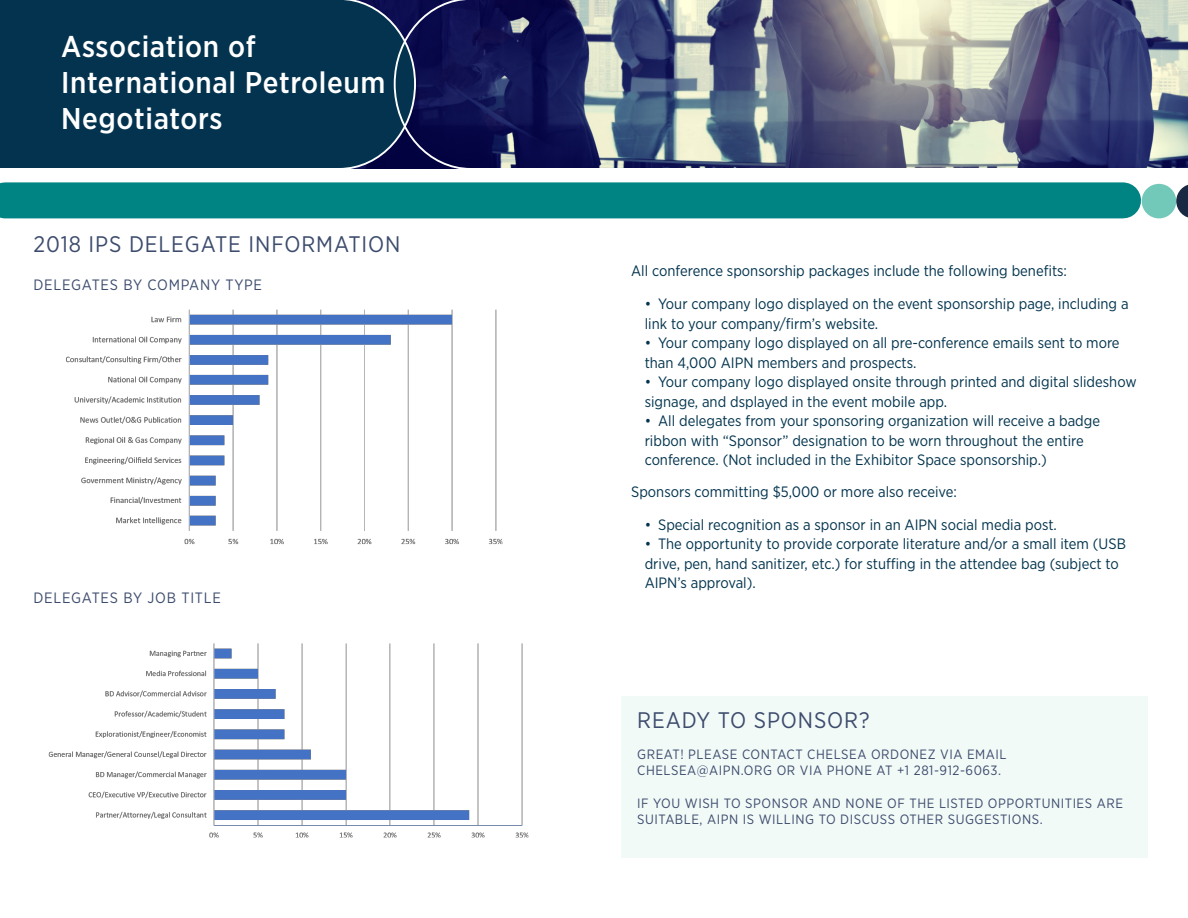
<style>
.page{position:relative;width:1188px;height:918px;background:#fff}
.page>*{position:absolute;margin:0;border:0;box-sizing:border-box;transform-origin:0 0}
.t1{font:500 30px "Gotham Narrow";letter-spacing:.02em;color:#fff}
.t2{font:22.5px "Gotham Narrow";letter-spacing:.04em;color:#3d4c6d}
.Paragraph_Style_2{font:15px/19.5px "Gotham Narrow";color:#02334d}
.t3{font:15px "Gotham Narrow";letter-spacing:.05em;color:#3d4c6d}
.t4{font:13.5px/16.2px "Gotham Narrow";letter-spacing:.04em;color:#3d4c6d}
</style>
<div class="page">
<div style="left:621px;top:696px;width:527px;height:162px;background:#f2faf8"></div>
<div style="left:5px;top:182px;width:1118px;height:36px;background:#008383"></div>
<div style="left:1142px;top:184px;width:34px;height:34px;background:#72c9ba;border-radius:50%"></div>
<svg style="left:1176px;top:184px;width:12px;height:34px"></svg>
<div style="left:0;top:0;width:393px;height:169px;background:#03334f"></div>
<svg style="left:393px;top:0;width:795px;height:169px;background:#606683"></svg>
<img style="left:66px;top:309px;width:437px;height:236px">
<img style="left:48px;top:643px;width:481px;height:195px">
<p class="t1" style="left:61px;top:27px;width:196px">Association of</p>
<p class="t1" style="left:61px;top:63px;width:326px">International Petroleum</p>
<p class="t1" style="left:61px;top:99px;width:163px">Negotiators</p>
<p class="t2" style="left:33px;top:230px;width:369px">2018 IPS DELEGATE INFORMATION</p>
<p class="t3" style="left:33px;top:276px;width:230px">DELEGATES BY COMPANY TYPE</p>
<p class="t3" style="left:33px;top:588px;width:189px">DELEGATES BY JOB TITLE</p>
<p class="Paragraph_Style_2" style="left:631px;top:261px;width:437px">All conference sponsorship packages include the following benefits:</p>
<p class="Paragraph_Style_2" style="left:645px;top:294px;width:485px">• Your company logo displayed on the event sponsorship page, including a link to your company/firm’s website.</p>
<p class="Paragraph_Style_2" style="left:645px;top:333px;width:476px">• Your company logo displayed on all pre-conference emails sent to more than 4,000 AIPN members and prospects.</p>
<p class="Paragraph_Style_2" style="left:645px;top:372px;width:493px">• Your company logo displayed onsite through printed and digital slideshow signage, and dsplayed in the event mobile app.</p>
<p class="Paragraph_Style_2" style="left:645px;top:411px;width:457px">• All delegates from your sponsoring organization will receive a badge ribbon with “Sponsor” designation to be worn throughout the entire conference. (Not included in the Exhibitor Space sponsorship.)</p>
<p class="Paragraph_Style_2" style="left:631px;top:481px;width:327px">Sponsors committing $5,000 or more also receive:</p>
<p class="Paragraph_Style_2" style="left:645px;top:514px;width:414px">• Special recognition as a sponsor in an AIPN social media post.</p>
<p class="Paragraph_Style_2" style="left:645px;top:534px;width:483px">• The opportunity to provide corporate literature and/or a small item (USB drive, pen, hand sanitizer, etc.) for stuffing in the attendee bag (subject to<br>AIPN’s approval).</p>
<p class="t2" style="left:637px;top:706px;width:234px">READY TO SPONSOR?</p>
<p class="t4" style="left:637px;top:746px;width:371px">GREAT! PLEASE CONTACT CHELSEA ORDONEZ VIA EMAIL<br>CHELSEA@AIPN.ORG OR VIA PHONE AT +1 281-912-6063.</p>
<p class="t4" style="left:637px;top:795px;width:487px">IF YOU WISH TO SPONSOR AND NONE OF THE LISTED OPPORTUNITIES ARE<br>SUITABLE, AIPN IS WILLING TO DISCUSS OTHER SUGGESTIONS.</p>
</div>
